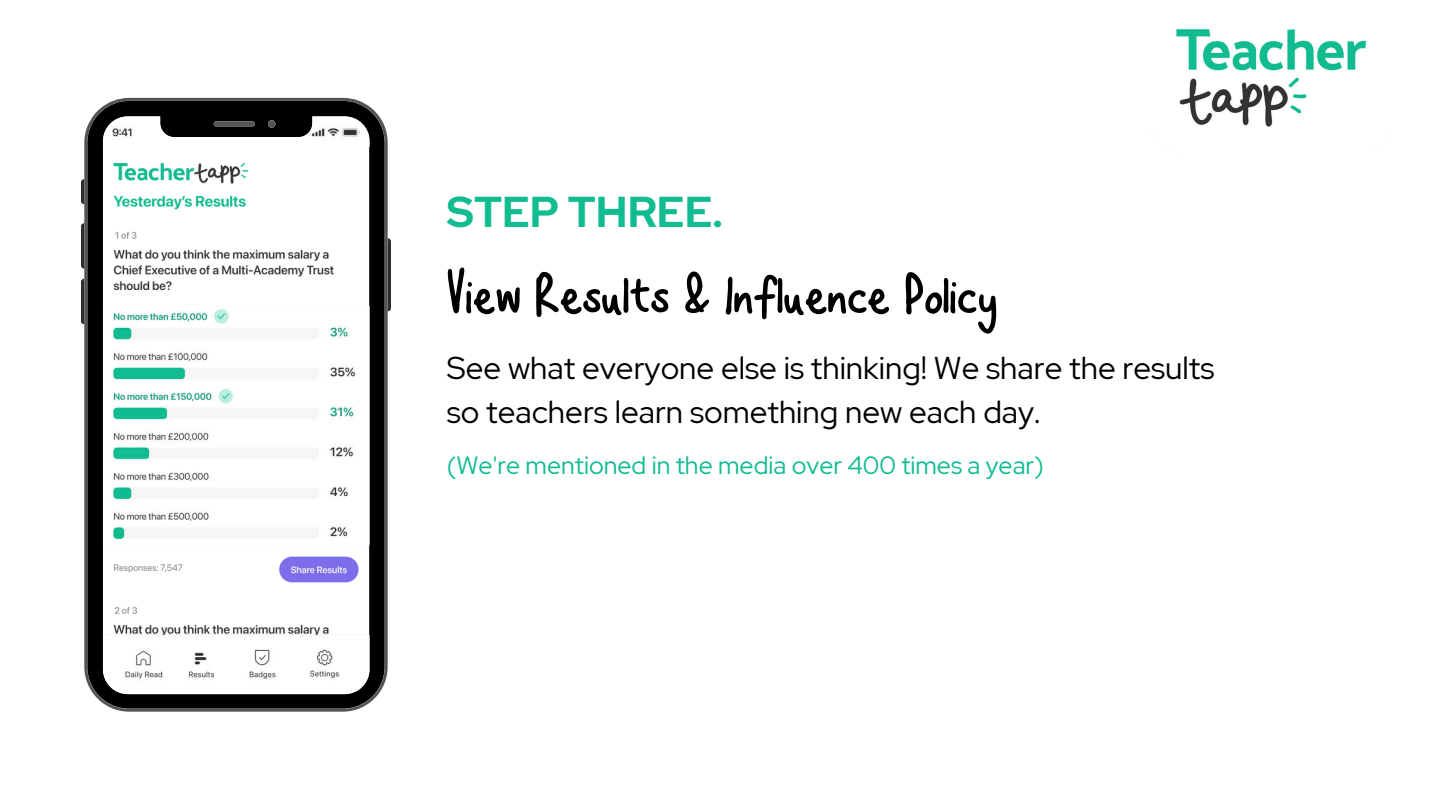
<style>
.page{position:relative;width:1440px;height:810px;background:#fff}
.page>*{position:absolute;margin:0;border:0;box-sizing:border-box;transform-origin:0 0}
.t1{font:700 60.3px "Tapp Hand";color:#000}
.t2{font:700 43px "Red Hat Display";color:#10bc90}
.t3{font:31.5px/43.5px "Red Hat Display";color:#000}
.t4{font:25px "Red Hat Display";color:#10bc90}
</style>
<div class="page">
<img style="left:1176px;top:29px;width:190px;height:98px">
<svg style="left:81px;top:179px;width:3px;height:25px"></svg>
<svg style="left:81px;top:223px;width:3px;height:46px"></svg>
<svg style="left:81px;top:279px;width:3px;height:45px"></svg>
<svg style="left:388px;top:238px;width:3px;height:73px"></svg>
<svg style="left:84px;top:98px;width:304px;height:614px"></svg>
<h2 class="t2" style="left:447px;top:184px;width:277px">STEP THREE.</h2>
<h1 class="t1" style="left:447px;top:268px;width:552px">View Results &amp; Influence Policy</h1>
<p class="t3" style="left:447px;top:346px;width:769px">See what everyone else is thinking! We share the results so teachers learn something new each day.</p>
<p class="t4" style="left:447px;top:449px;width:599px">(We're mentioned in the media over 400 times a year)</p>
</div>
